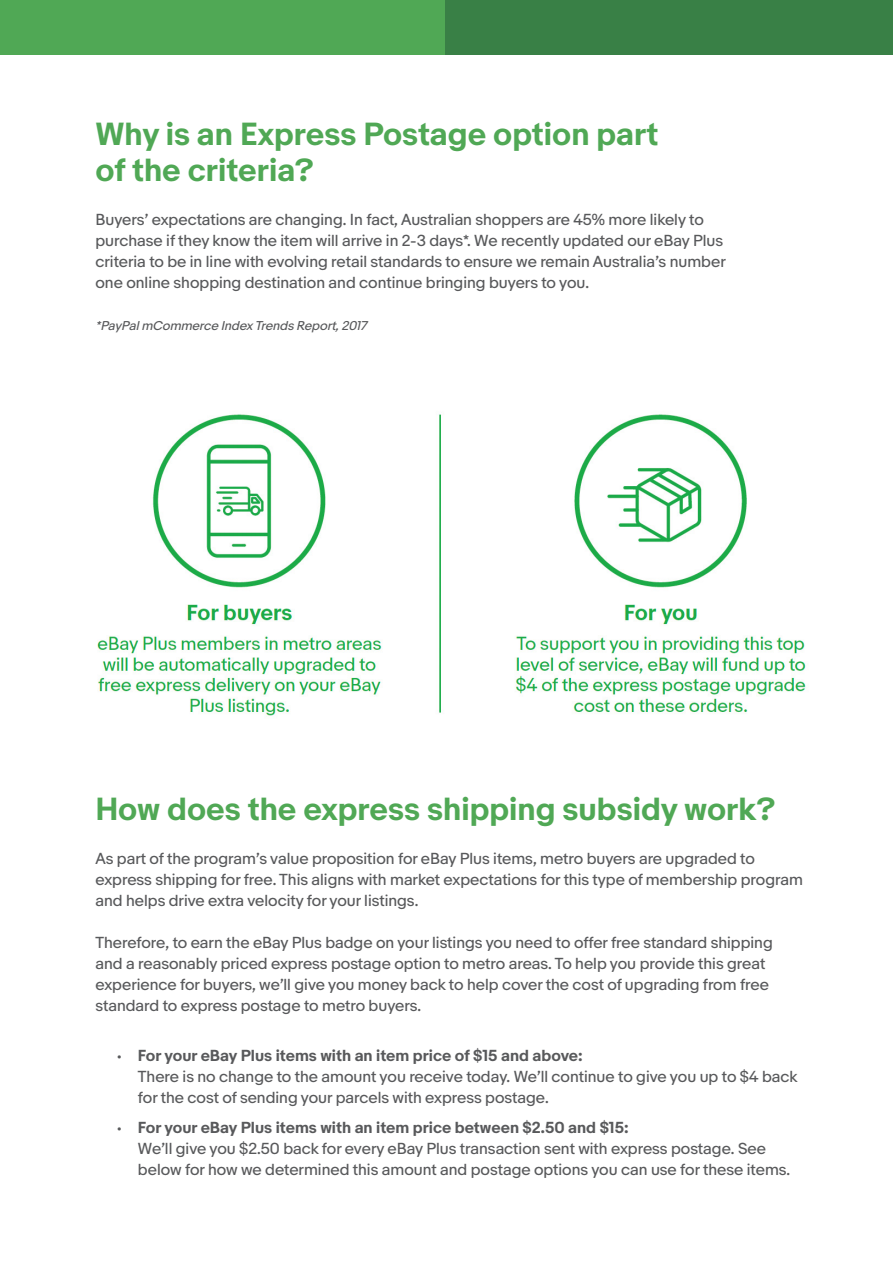
<style>
.page{position:relative;width:893px;height:1263px;background:#fff}
.page>*{position:absolute;margin:0;border:0;box-sizing:border-box;transform-origin:0 0}
.t1{font:700 30px/36px "Market Sans";color:#50a855}
.t2{font:15px/21px "Market Sans";color:#58595b}
.t3{font:700 15px "Market Sans";color:#58595b}
.t4{font:italic 12px "Market Sans";color:#58595b}
</style>
<div class="page">
<div style="left:0;top:0;width:446px;height:55px;background:#50a855"></div>
<div style="left:446px;top:0;width:447px;height:55px;background:#398046"></div>
<img style="left:97px;top:414px;width:709px;height:302px">
<h1 class="t1" style="left:95px;top:117px;width:564px">Why is an Express Postage option part of the criteria?</h1>
<p class="t2" style="left:95px;top:209px;width:632px">Buyers’ expectations are changing. In fact, Australian shoppers are 45% more likely to purchase if they know the item will arrive in 2-3 days*. We recently updated our eBay Plus criteria to be in line with evolving retail standards to ensure we remain Australia’s number one online shopping destination and continue bringing buyers to you.</p>
<p class="t4" style="left:95px;top:318px;width:276px">*PayPalmCommerce Index Trends Report,2017</p>
<h1 class="t1" style="left:95px;top:792px;width:681px">How does the express shipping subsidy work?</h1>
<p class="t2" style="left:95px;top:848px;width:709px">As part of the program’s value proposition for eBay Plus items, metro buyers are upgraded to express shipping for free. This aligns with market expectations for this type of membership program and helps drive extra velocity for your listings.</p>
<p class="t2" style="left:95px;top:932px;width:679px">Therefore, to earn the eBay Plus badge on your listings you need to offer free standard shipping and a reasonably priced express postage option to metro areas. To help you provide this great experience for buyers, we’ll give you money back to help cover the cost of upgrading from free standard to express postage to metro buyers.</p>
<p class="t3" style="left:117px;top:1047px;width:468px">• For your eBay Plus items with an item price of $15 and above:</p>
<p class="t2" style="left:138px;top:1067px;width:661px">There is no change to the amount you receive today. We’ll continue to give you up to $4 back for the cost of sending your parcels with express postage.</p>
<p class="t3" style="left:117px;top:1118px;width:513px">• For your eBay Plus items with an item price between $2.50 and $15:</p>
<p class="t2" style="left:138px;top:1138px;width:654px">We’ll give you $2.50 back for every eBay Plus transaction sent with express postage. See below for how we determined this amount and postage options you can use for these items.</p>
</div>
